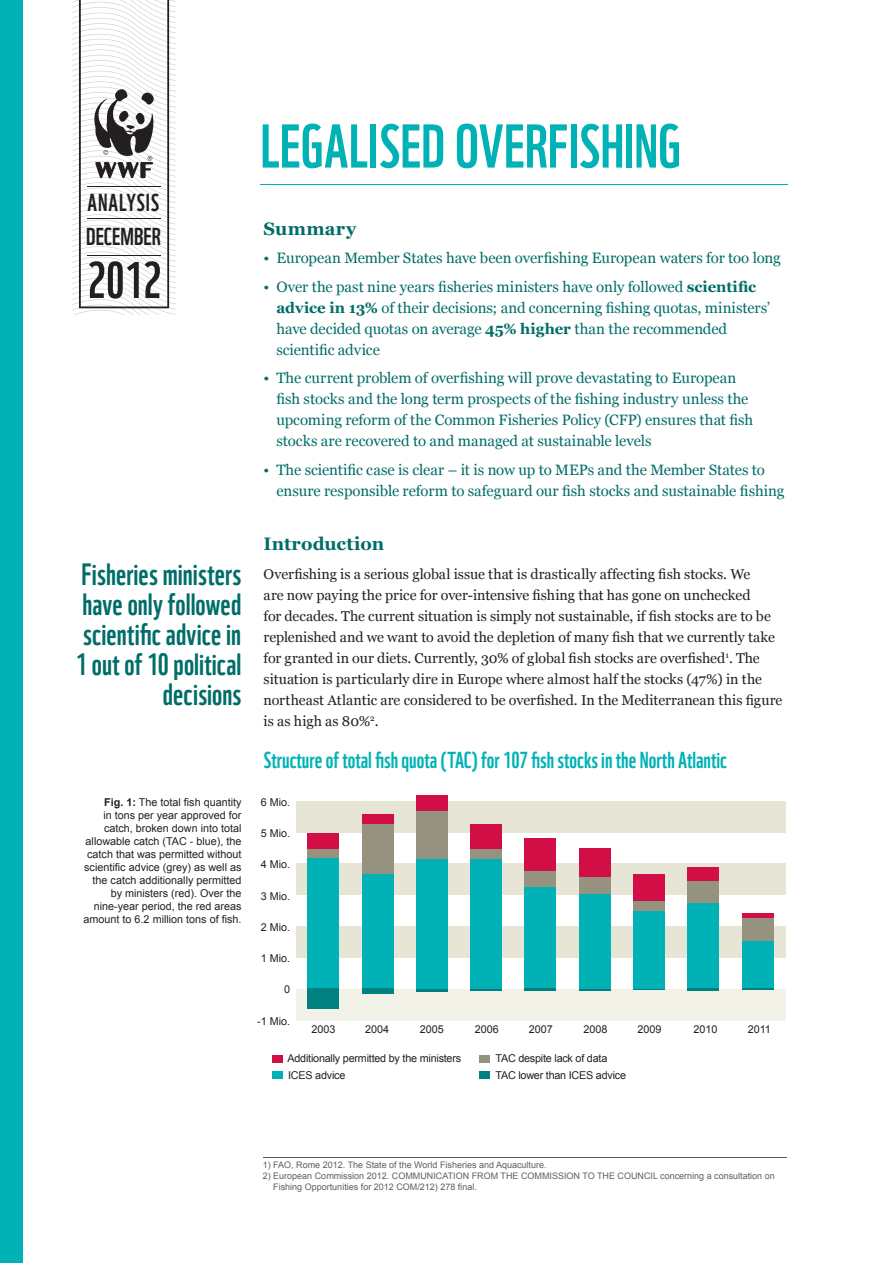
<style>
.page{position:relative;width:893px;height:1263px;background:#fff}
.page>*{position:absolute;margin:0;border:0;box-sizing:border-box;transform-origin:0 0}
.t1{font:60px "WWF";letter-spacing:.005em;color:#00b2b5}
.t2{font:50.1px "WWF";color:#231f20}
.t3{font:30px/30px "WWF";letter-spacing:.005em;color:#006d68;text-align:right}
.t4{font:23.85px/33.9px "WWF";color:#231f20}
.t5{font:22.5px "WWF";color:#00b2b5}
.t6{font:700 18px "Georgia";letter-spacing:.01em;color:#006d68}
.t7{font:15px/21px "Georgia";letter-spacing:-.005em;color:#006d68}
.t8{font:14.25px/21px "Georgia";color:#231f20}
.t9{font:10.8px/12.9px "Arial";color:#231f20;text-align:right}
.t10{font:10.8px "Arial";letter-spacing:-.02em;color:#231f20}
.t11{font:9px/10.8px "Arial";color:#5f5f62}
.s1{font-weight:700}
</style>
<div class="page">
<hr style="left:260px;top:185px;width:528px;height:1px;background:#00b2b5">
<div style="left:0;top:0;width:22px;height:1263px;background:#00b2b5"></div>
<hr style="left:263px;top:1157px;width:524px;height:1px;background:#5c5c5f">
<svg style="left:72px;top:0;width:104px;height:315px"></svg>
<div style="left:296px;top:801px;width:489px;height:32px;background:#e7e6d6"></div>
<div style="left:296px;top:863px;width:489px;height:32px;background:#e7e6d6"></div>
<div style="left:296px;top:926px;width:489px;height:31px;background:#e7e6d6"></div>
<div style="left:296px;top:989px;width:489px;height:31px;background:#f2f2e9"></div>
<div style="left:307px;top:858px;width:32px;height:131px;background:#00b2b5"></div>
<div style="left:307px;top:989px;width:32px;height:20px;background:#00817f"></div>
<div style="left:307px;top:849px;width:32px;height:9px;background:#95937f"></div>
<div style="left:307px;top:833px;width:32px;height:16px;background:#d20e46"></div>
<div style="left:362px;top:873px;width:31px;height:118px;background:#00b2b5"></div>
<div style="left:362px;top:989px;width:31px;height:5px;background:#00817f"></div>
<div style="left:362px;top:823px;width:31px;height:50px;background:#95937f"></div>
<div style="left:362px;top:814px;width:31px;height:9px;background:#d20e46"></div>
<div style="left:416px;top:859px;width:32px;height:131px;background:#00b2b5"></div>
<hr style="left:416px;top:989px;width:32px;height:2px;background:#00817f">
<div style="left:416px;top:811px;width:32px;height:48px;background:#95937f"></div>
<div style="left:416px;top:795px;width:32px;height:16px;background:#d20e46"></div>
<div style="left:470px;top:858px;width:32px;height:131px;background:#00b2b5"></div>
<hr style="left:470px;top:989px;width:32px;height:1px;background:#00817f">
<div style="left:470px;top:848px;width:32px;height:10px;background:#95937f"></div>
<div style="left:470px;top:824px;width:32px;height:24px;background:#d20e46"></div>
<div style="left:525px;top:887px;width:31px;height:102px;background:#00b2b5"></div>
<hr style="left:525px;top:989px;width:31px;height:2px;background:#00817f">
<div style="left:525px;top:870px;width:31px;height:17px;background:#95937f"></div>
<div style="left:525px;top:838px;width:31px;height:32px;background:#d20e46"></div>
<div style="left:579px;top:893px;width:32px;height:96px;background:#00b2b5"></div>
<hr style="left:579px;top:989px;width:32px;height:1px;background:#00817f">
<div style="left:579px;top:877px;width:32px;height:16px;background:#95937f"></div>
<div style="left:579px;top:848px;width:32px;height:29px;background:#d20e46"></div>
<div style="left:633px;top:910px;width:32px;height:79px;background:#00b2b5"></div>
<hr style="left:633px;top:989px;width:32px;height:1px;background:#00817f">
<div style="left:633px;top:901px;width:32px;height:9px;background:#95937f"></div>
<div style="left:633px;top:875px;width:32px;height:26px;background:#d20e46"></div>
<div style="left:688px;top:902px;width:31px;height:87px;background:#00b2b5"></div>
<hr style="left:688px;top:989px;width:31px;height:2px;background:#00817f">
<div style="left:688px;top:881px;width:31px;height:22px;background:#95937f"></div>
<div style="left:688px;top:867px;width:31px;height:14px;background:#d20e46"></div>
<div style="left:742px;top:941px;width:32px;height:47px;background:#00b2b5"></div>
<hr style="left:742px;top:989px;width:32px;height:1px;background:#00817f">
<div style="left:742px;top:918px;width:32px;height:23px;background:#95937f"></div>
<div style="left:742px;top:913px;width:32px;height:5px;background:#d20e46"></div>
<div style="left:272px;top:1055px;width:11px;height:7px;background:#d20e46"></div>
<div style="left:480px;top:1055px;width:10px;height:7px;background:#95937f"></div>
<div style="left:272px;top:1071px;width:11px;height:8px;background:#00b2b5"></div>
<div style="left:480px;top:1071px;width:10px;height:8px;background:#00817f"></div>
<h3 class="t4" style="left:86px;top:183px;width:76px">ANALYSIS<br>DECEMBER</h3>
<h2 class="t2" style="left:88px;top:241px;width:76px">2012</h2>
<h3 class="t3" style="left:76px;top:556px;width:167px">Fisheries ministers have only followed scientific advice in<br>1 out of 10 political decisions</h3>
<p class="t9" style="left:84px;top:796px;width:159px"><span class="s1">Fig. 1:</span> The total fish quantity<br>in tons per year approved for catch, broken down into total allowable catch (TAC - blue), the catch that was permitted without scientific advice (grey) as well as the catch additionally permitted by ministers (red). Over the nine-year period, the red areas amount to 6.2 million tons of fish.</p>
<h1 class="t1" style="left:260px;top:99px;width:422px">LEGALISED OVERFISHING</h1>
<p class="t6" style="left:264px;top:217px;width:94px">Summary</p>
<p class="t7" style="left:264px;top:248px;width:519px">• European Member States have been overfishing European waters for too long</p>
<p class="t7" style="left:276px;top:276px;width:495px;text-indent:-13px">• Over the past nine years fisheries ministers have only followed <span class="s1">scientific advice in 13%</span> of their decisions; and concerning fishing quotas, ministers’ have decided quotas on average <span class="s1">45% higher</span> than the recommended scientific advice</p>
<p class="t7" style="left:276px;top:368px;width:478px;text-indent:-13px">• The current problem of overfishing will prove devastating to European fish stocks and the long term prospects of the fishing industry unless the upcoming reform of the Common Fisheries Policy (CFP) ensures that fish stocks are recovered to and managed at sustainable levels</p>
<p class="t7" style="left:276px;top:459px;width:510px;text-indent:-13px">• The scientific case is clear – it is now up to MEPs and the Member States to ensure responsible reform to safeguard our fish stocks and sustainable fishing</p>
<p class="t6" style="left:264px;top:533px;width:122px">Introduction</p>
<p class="t8" style="left:264px;top:564px;width:520px">Overfishing is a serious global issue that is drastically affecting fish stocks. We<br>are now paying the price for over-intensive fishing that has gone on unchecked<br>for decades. The current situation is simply not sustainable, if fish stocks are to be replenished and we want to avoid the depletion of many fish that we currently take for granted in our diets. Currently, 30% of global fish stocks are overfished<sup>1</sup>. The situation is particularly dire in Europe where almost half the stocks (47%) in the northeast Atlantic are considered to be overfished. In the Mediterranean this figure is as high as 80%<sup>2</sup>.</p>
<h3 class="t5" style="left:264px;top:742px;width:465px">Structure of total fish quota (TAC) for 107 fish stocks in the North Atlantic</h3>
<p class="t9" style="left:261px;top:795px;width:31px">6 Mio.</p>
<p class="t9" style="left:261px;top:827px;width:31px">5 Mio.</p>
<p class="t9" style="left:261px;top:858px;width:31px">4 Mio.</p>
<p class="t9" style="left:261px;top:889px;width:31px">3 Mio.</p>
<p class="t9" style="left:261px;top:921px;width:31px">2 Mio.</p>
<p class="t9" style="left:261px;top:952px;width:31px">1 Mio.</p>
<p class="t9" style="left:284px;top:983px;width:8px">0</p>
<p class="t9" style="left:257px;top:1014px;width:35px">-1 Mio.</p>
<p class="t9" style="left:312px;top:1023px;width:26px">2003</p>
<p class="t9" style="left:365px;top:1023px;width:26px">2004</p>
<p class="t9" style="left:420px;top:1023px;width:26px">2005</p>
<p class="t9" style="left:475px;top:1023px;width:26px">2006</p>
<p class="t9" style="left:529px;top:1023px;width:26px">2007</p>
<p class="t9" style="left:584px;top:1023px;width:26px">2008</p>
<p class="t9" style="left:637px;top:1023px;width:26px">2009</p>
<p class="t9" style="left:693px;top:1023px;width:26px">2010</p>
<p class="t9" style="left:748px;top:1023px;width:25px">2011</p>
<p class="t10" style="left:288px;top:1051px;width:175px">Additionally permitted by the ministers</p>
<p class="t10" style="left:495px;top:1051px;width:113px">TAC despite lack of data</p>
<p class="t10" style="left:288px;top:1068px;width:59px">ICES advice</p>
<p class="t10" style="left:495px;top:1068px;width:132px">TAC lower than ICES advice</p>
<p class="t11" style="left:263px;top:1160px;width:285px">1) FAO, Rome 2012. The State of the World Fisheries and Aquaculture.</p>
<p class="t11" style="left:273px;top:1170px;width:503px;text-indent:-11px">2) European Commission 2012. COMMUNICATION FROM THE COMMISSION TO THE COUNCIL concerning a consultation on<br>Fishing Opportunities for 2012 COM/212) 278 final.</p>
</div>
